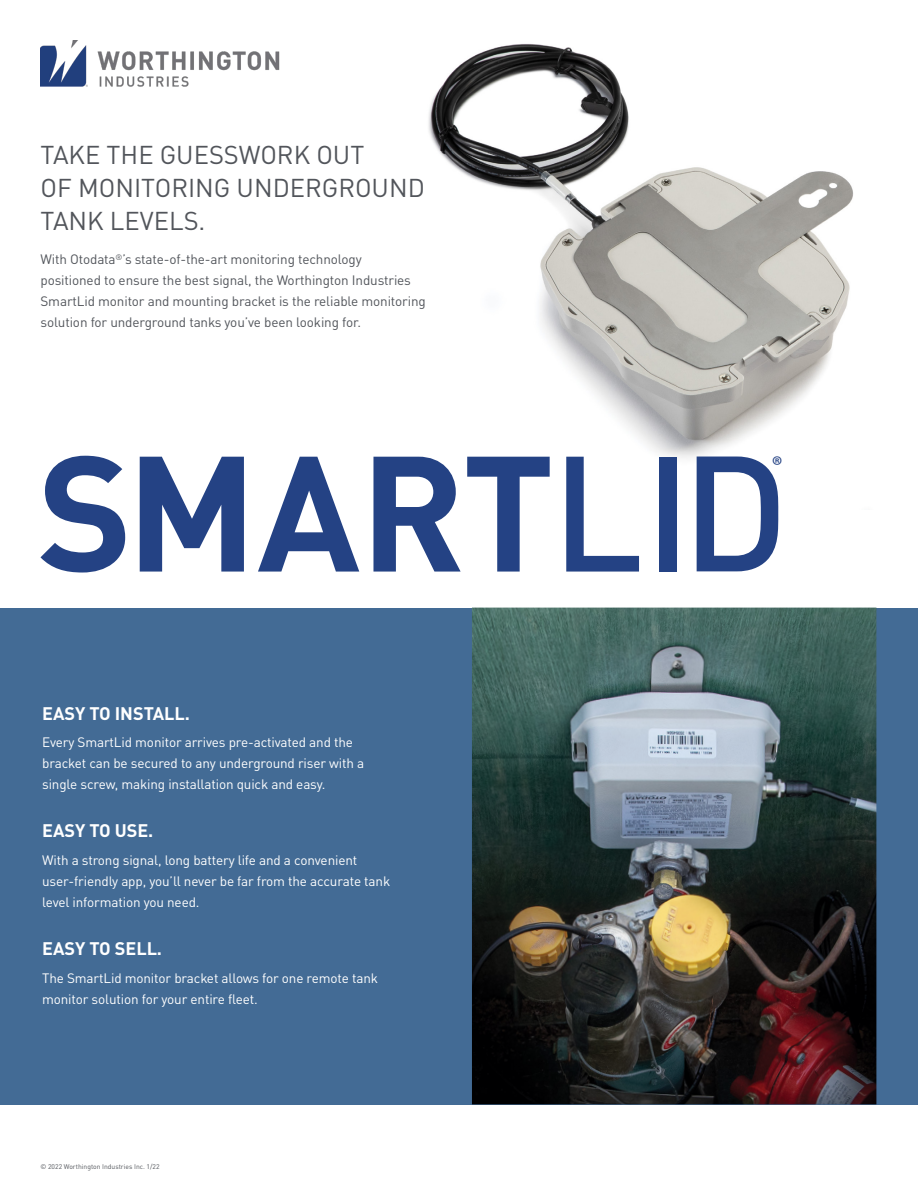
<style>
.page{position:relative;width:918px;height:1188px;background:#fff}
.page>*{position:absolute;margin:0;border:0;box-sizing:border-box;transform-origin:0 0}
.t1{font:25.8px "Myriad Pro";color:#244284}
.t2{font:25.5px/33px "DINOT";color:#52555b}
.t3{font:700 18px "DINOT";color:#fff}
.t4{font:13.5px/21px "DINOT";letter-spacing:-.01em;color:#fff}
.t5{font:13.5px/21px "DINOT";letter-spacing:-.01em;color:#52555b}
.t6{font:6.75px "DINOT";color:#52555b}
</style>
<div class="page">
<img style="left:373px;top:44px;width:480px;height:465px">
<img style="left:40px;top:40px;width:240px;height:47px">
<svg style="left:40px;top:456px;width:85px;height:117px"></svg>
<svg style="left:140px;top:457px;width:104px;height:115px"></svg>
<svg style="left:258px;top:457px;width:101px;height:115px"></svg>
<svg style="left:373px;top:457px;width:88px;height:115px"></svg>
<svg style="left:467px;top:457px;width:83px;height:115px"></svg>
<svg style="left:566px;top:457px;width:73px;height:115px"></svg>
<div style="left:659px;top:457px;width:17px;height:115px;background:#244284"></div>
<svg style="left:697px;top:457px;width:82px;height:114px"></svg>
<div style="left:0;top:608px;width:918px;height:497px;background:#436b95"></div>
<img style="left:472px;top:608px;width:404px;height:496px">
<h2 class="t2" style="left:41px;top:138px;width:386px">TAKE THE GUESSWORK OUT<br>OF MONITORING UNDERGROUND<br>TANK LEVELS.</h2>
<p class="t5" style="left:40px;top:249px;width:387px">With Otodata<sup>®</sup>’s state-of-the-art monitoring technology<br>positioned to ensure the best signal, the Worthington Industries SmartLid monitor and mounting bracket is the reliable monitoring solution for underground tanks you’ve been looking for.</p>
<h3 class="t3" style="left:42px;top:701px;width:149px">EASY TO INSTALL.</h3>
<p class="t4" style="left:42px;top:732px;width:324px">Every SmartLid monitor arrives pre-activated and the bracket can be secured to any underground riser with a single screw, making installation quick and easy.</p>
<h3 class="t3" style="left:42px;top:819px;width:113px">EASY TO USE.</h3>
<p class="t4" style="left:42px;top:849px;width:350px">With a strong signal, long battery life and a convenient user-friendly app, you’ll never be far from the accurate tank level information you need.</p>
<h3 class="t3" style="left:42px;top:937px;width:121px">EASY TO SELL.</h3>
<p class="t4" style="left:42px;top:967px;width:337px">The SmartLid monitor bracket allows for one remote tank monitor solution for your entire fleet.</p>
<p class="t6" style="left:40px;top:1162px;width:121px">© 2022 Worthington Industries Inc. 1/22</p>
<h1 class="t1" style="left:772px;top:450px;width:12px">®</h1>
</div>
